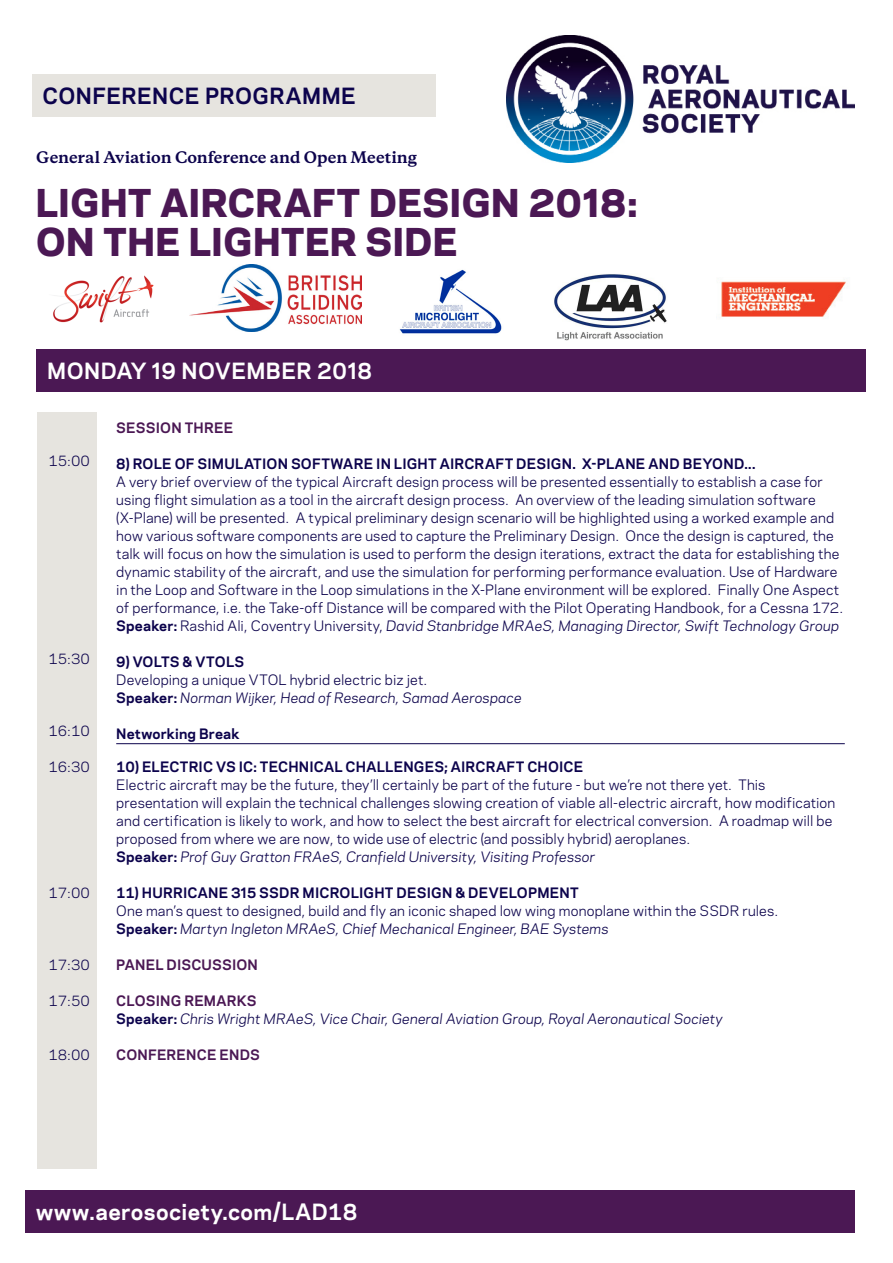
<style>
.page{position:relative;width:893px;height:1263px;background:#fff}
.page>*{position:absolute;margin:0;border:0;box-sizing:border-box;transform-origin:0 0}
.t1{font:800 36px/39px "Galaxie Polaris";letter-spacing:.025em;color:#4b1854}
.t2{font:700 21px "Galaxie Polaris";letter-spacing:.02em;color:#fff}
.t3{font:700 21px "Galaxie Polaris";letter-spacing:.02em;color:#0c034c}
.t4{font:700 15px "Galaxie Copernicus";color:#0c034c}
.PROG_5__Session_Titl{font:13.5px/18px "Galaxie Polaris";letter-spacing:.01em;color:#0c034c}
._6__Speaker_bios{font:13.5px/18px "Galaxie Polaris";letter-spacing:.01em;color:#0c034c}
.PROG_4__Speakers{font:italic 13.5px "Galaxie Polaris";letter-spacing:.005em;color:#0c034c}
.PROG_5__Session_Titl-2{font:italic 13.5px "Galaxie Polaris";letter-spacing:.01em;color:#0c034c}
.PROG_3__Titles{font:700 13.5px "Galaxie Polaris";letter-spacing:.015em;color:#0c034c}
.PROG_3__Titles-2{font:13.5px "Galaxie Polaris";letter-spacing:.005em;color:#0c034c}
.PROG_1__Times{font:13.5px "Galaxie Polaris";color:#0c034c}
.PROG_5__Session_Titl-3{font:700 13.5px "Galaxie Polaris";letter-spacing:.015em;color:#4b1854}
.PROG_2__Breaks{font:700 13.5px "Galaxie Polaris";letter-spacing:.015em;color:#0c034c}
.PROG_3__Titles-3{font:700 13.5px "Galaxie Polaris";letter-spacing:.01em;color:#4b1854}
.PROG_5__Session_Titl-4{font:700 13.5px "Galaxie Polaris";letter-spacing:.015em;color:#0c034c}
.s1{font-weight:700}
.s2{font-weight:700;font-style:normal}
.s3{font-style:normal}
.s4{font-style:italic}
</style>
<div class="page">
<div style="left:26px;top:1191px;width:829px;height:42px;background:#4b1854"></div>
<div style="left:32px;top:74px;width:404px;height:43px;background:#e6e4df"></div>
<div style="left:37px;top:349px;width:829px;height:43px;background:#4b1854"></div>
<img style="left:190px;top:264px;width:171px;height:67px">
<img style="left:506px;top:35px;width:349px;height:127px">
<img style="left:721px;top:281px;width:125px;height:36px">
<img style="left:399px;top:269px;width:103px;height:65px">
<img style="left:553px;top:274px;width:114px;height:66px">
<img style="left:53px;top:275px;width:101px;height:48px">
<div style="left:37px;top:412px;width:59px;height:757px;background:#e6e4df"></div>
<hr style="left:116px;top:743px;width:729px;height:1px;background:#0c034c">
<h2 class="t3" style="left:43px;top:80px;width:315px">CONFERENCE PROGRAMME</h2>
<p class="t4" style="left:36px;top:148px;width:382px">General Aviation Conference and Open Meeting</p>
<h1 class="t1" style="left:36px;top:180px;width:603px">LIGHT AIRCRAFT DESIGN 2018:<br>ON THE LIGHTER SIDE</h1>
<h2 class="t2" style="left:47px;top:355px;width:326px">MONDAY 19 NOVEMBER 2018</h2>
<p class="PROG_1__Times" style="left:48px;top:450px;width:43px">15:00</p>
<p class="PROG_1__Times" style="left:48px;top:648px;width:43px">15:30</p>
<p class="PROG_1__Times" style="left:48px;top:720px;width:43px">16:10</p>
<p class="PROG_1__Times" style="left:48px;top:756px;width:43px">16:30</p>
<p class="PROG_1__Times" style="left:48px;top:882px;width:43px">17:00</p>
<p class="PROG_1__Times" style="left:48px;top:954px;width:43px">17:30</p>
<p class="PROG_1__Times" style="left:48px;top:990px;width:43px">17:50</p>
<p class="PROG_1__Times" style="left:48px;top:1044px;width:43px">18:00</p>
<p class="PROG_5__Session_Titl-3" style="left:116px;top:418px;width:119px">SESSION THREE</p>
<p class="PROG_5__Session_Titl" style="left:116px;top:454px;width:728px"><span class="s1">8) ROLE OF SIMULATION SOFTWARE IN LIGHT AIRCRAFT DESIGN. X-PLANE AND BEYOND...<br></span>A very brief overview of the typical Aircraft design process will be presented essentially to establish a case for using flight simulation as a tool in the aircraft design process. An overview of the leading simulation software (X-Plane) will be presented. A typical preliminary design scenario will be highlighted using a worked example and how various software components are used to capture the Preliminary Design. Once the design is captured, the talk will focus on how the simulation is used to perform the design iterations, extract the data for establishing the dynamic stability of the aircraft, and use the simulation for performing performance evaluation. Use of Hardware in the Loop and Software in the Loop simulations in the X-Plane environment will be explored. Finally One Aspect of performance, i.e. the Take-off Distance will be compared with the Pilot Operating Handbook, for a Cessna 172.</p>
<p class="PROG_4__Speakers" style="left:116px;top:616px;width:724px"><span class="s2">Speaker:</span> <span class="s3">Rashid Ali, Coventry University,</span> David Stanbridge MRAeS, Managing Director, Swift Technology Group</p>
<p class="PROG_5__Session_Titl-4" style="left:116px;top:652px;width:130px">9) VOLTS &amp; VTOLS</p>
<p class="PROG_3__Titles-2" style="left:116px;top:670px;width:312px">Developing a unique VTOL hybrid electric biz jet.</p>
<p class="PROG_5__Session_Titl-2" style="left:116px;top:688px;width:407px"><span class="s2">Speaker:</span> Norman Wijker, Head of Research, Samad Aerospace</p>
<p class="PROG_2__Breaks" style="left:116px;top:724px;width:125px">Networking Break</p>
<p class="_6__Speaker_bios" style="left:116px;top:757px;width:720px"><span class="s1">10) ELECTRIC VS IC: TECHNICAL CHALLENGES; AIRCRAFT CHOICE<br></span>Electric aircraft may be the future, they’ll certainly be part of the future - but we’re not there yet. This presentation will explain the technical challenges slowing creation of viable all-electric aircraft, how modification and certification is likely to work, and how to select the best aircraft for electrical conversion. A roadmap will be proposed from where we are now, to wide use of electric (and possibly hybrid) aeroplanes.<br><span class="s1">Speaker:</span> <span class="s4">Prof Guy Gratton FRAeS, Cranfield University, Visiting Professor</span></p>
<p class="PROG_3__Titles" style="left:116px;top:882px;width:464px">11) HURRICANE 315 SSDR MICROLIGHT DESIGN &amp; DEVELOPMENT</p>
<p class="PROG_5__Session_Titl" style="left:116px;top:901px;width:664px">One man’s quest to designed, build and fly an iconic shaped low wing monoplane within the SSDR rules.</p>
<p class="PROG_4__Speakers" style="left:116px;top:918px;width:494px"><span class="s2">Speaker:</span> Martyn Ingleton MRAeS, Chief Mechanical Engineer, BAE Systems</p>
<p class="PROG_3__Titles-3" style="left:116px;top:954px;width:143px">PANEL DISCUSSION</p>
<p class="PROG_5__Session_Titl-3" style="left:116px;top:990px;width:142px">CLOSING REMARKS</p>
<p class="PROG_4__Speakers" style="left:116px;top:1008px;width:608px"><span class="s2">Speaker:</span> Chris Wright MRAeS, Vice Chair, General Aviation Group, Royal Aeronautical Society</p>
<p class="PROG_5__Session_Titl-3" style="left:116px;top:1044px;width:145px">CONFERENCE ENDS</p>
<h2 class="t2" style="left:36px;top:1196px;width:323px">www.aerosociety.com/LAD18</h2>
</div>
